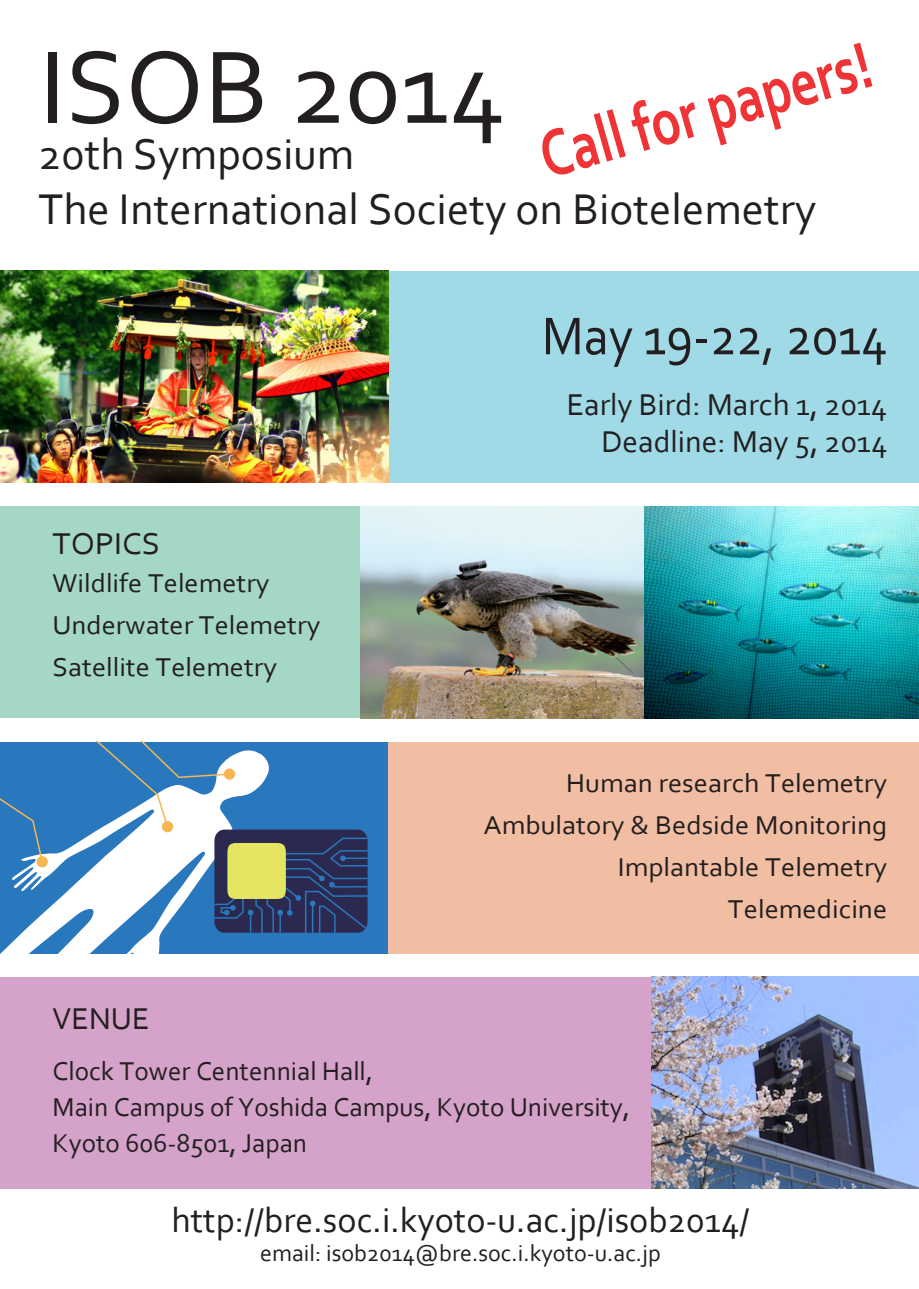
<style>
.page{position:relative;width:919px;height:1289px;background:#fff}
.page>*{position:absolute;margin:0;border:0;box-sizing:border-box;transform-origin:0 0}
.t1{font:108px "Corbel";color:#231f20}
.t2{font:700 69px "Corbel";color:#ee3436;scale:.77 1}
.t3{font:55.65px "Corbel";color:#231f20;scale:.92 1}
.t4{font:45px/55.5px "Corbel";color:#231f20}
.t5{font:36px "Corbel";color:#231f20}
.t6{font:31.5px/37.5px "Corbel";color:#231f20;text-align:right}
.t7{font:31.5px "Corbel";color:#231f20;scale:1.05 1}
.t8{font:27px/36px "Corbel";color:#231f20}
.t9{font:27px/42px "Corbel";color:#231f20;text-align:right;scale:1.06 1}
.t10{font:27px/42px "Corbel";color:#231f20;scale:1.05 1}
.t11{font:24px "Corbel";color:#231f20}
</style>
<div class="page">
<div style="left:346px;top:271px;width:572px;height:212px;background:#9fdae6"></div>
<img style="left:0;top:271px;width:388px;height:212px">
<div style="left:0;top:506px;width:417px;height:212px;background:#a4d8c4"></div>
<img style="left:361px;top:506px;width:557px;height:212px">
<div style="left:388px;top:741px;width:530px;height:212px;background:#f1bea3"></div>
<div style="left:0;top:741px;width:388px;height:212px;background:#2978be"></div>
<svg style="left:1px;top:838px;width:160px;height:115px"></svg>
<svg style="left:0;top:798px;width:48px;height:70px"></svg>
<svg style="left:85px;top:741px;width:284px;height:193px"></svg>
<div style="left:227px;top:843px;width:59px;height:56px;background:#e4e662;border-radius:10px"></div>
<div style="left:0;top:976px;width:711px;height:212px;background:#d5a2c9"></div>
<img style="left:651px;top:976px;width:267px;height:212px">
<h2 class="t2" style="left:529px;top:116px;width:446px;rotate:-16deg">Call for papers!</h2>
<h1 class="t1" style="left:39px;top:20px;width:467px">ISOB 2014</h1>
<h3 class="t4" style="left:39px;top:125px;width:779px">20th Symposium<br>The International Society on Biotelemetry</h3>
<h3 class="t3" style="left:541px;top:301px;width:377px">May 19-22, 2014</h3>
<p class="t7" style="left:52px;top:523px;width:104px">TOPICS</p>
<p class="t10" style="left:52px;top:561px;width:256px">Wildlife Telemetry<br>Underwater Telemetry<br>Satellite Telemetry</p>
<p class="t6" style="left:567px;top:385px;width:322px">Early Bird: March 1, 2014<br>Deadline: May 5, 2014</p>
<p class="t9" style="left:483px;top:761px;width:382px">Human research Telemetry<br>Ambulatory &amp; Bedside Monitoring<br>Implantable Telemetry<br>Telemedicine</p>
<p class="t6" style="left:52px;top:999px;width:98px">VENUE</p>
<p class="t8" style="left:52px;top:1051px;width:579px">Clock Tower Centennial Hall,<br>Main Campus of Yoshida Campus, Kyoto University,<br>Kyoto 606-8501, Japan</p>
<h3 class="t5" style="left:171px;top:1197px;width:579px">http://bre.soc.i.kyoto-u.ac.jp/isob2014/</h3>
<p class="t11" style="left:260px;top:1237px;width:402px">email: isob2014@bre.soc.i.kyoto-u.ac.jp</p>
</div>
